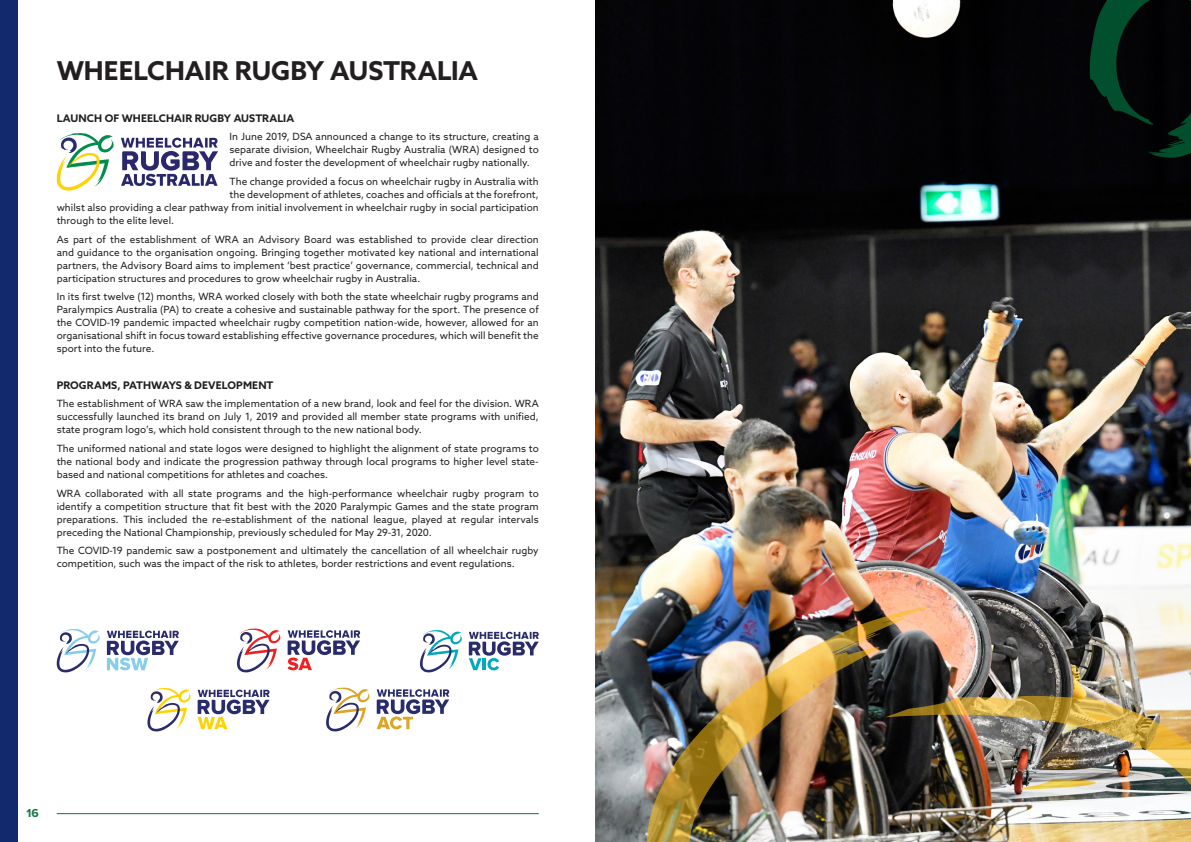
<style>
.page{position:relative;width:1191px;height:842px;background:#fff}
.page>*{position:absolute;margin:0;border:0;box-sizing:border-box;transform-origin:0 0}
.t1{font:700 26px "Azo Sans";letter-spacing:-.005em;color:#231f20}
.t2{font:700 12px "Proxima Nova";color:#167841}
.t3{font:700 10.5px "Azo Sans";letter-spacing:.005em;color:#231f20}
.t4{font:10px/13px "Azo Sans";letter-spacing:.005em;color:#231f20;text-align:justify}
</style>
<div class="page">
<hr style="left:57px;top:813px;width:482px;height:1px;background:#12733b">
<img style="left:595px;top:0;width:596px;height:842px">
<svg style="left:121px;top:138px;width:97px;height:48px"></svg>
<svg style="left:57px;top:133px;width:57px;height:58px"></svg>
<svg style="left:57px;top:629px;width:43px;height:43px"></svg>
<svg style="left:107px;top:631px;width:72px;height:39px"></svg>
<svg style="left:147px;top:688px;width:43px;height:43px"></svg>
<svg style="left:198px;top:690px;width:71px;height:39px"></svg>
<svg style="left:237px;top:628px;width:43px;height:44px"></svg>
<svg style="left:288px;top:630px;width:72px;height:40px"></svg>
<svg style="left:326px;top:687px;width:43px;height:44px"></svg>
<svg style="left:377px;top:689px;width:72px;height:40px"></svg>
<svg style="left:420px;top:630px;width:42px;height:42px"></svg>
<svg style="left:469px;top:632px;width:70px;height:38px"></svg>
<div style="left:0;top:0;width:17px;height:842px;background:#122a6d"></div>
<img style="left:646px;top:606px;width:545px;height:236px">
<svg style="left:1089px;top:0;width:102px;height:158px;background:#02150e"></svg>
<h1 class="t1" style="left:57px;top:53px;width:423px">WHEELCHAIR RUGBY AUSTRALIA</h1>
<p class="t3" style="left:57px;top:111px;width:239px">LAUNCH OF WHEELCHAIR RUGBY AUSTRALIA</p>
<p class="t4" style="left:229px;top:130px;width:311px">In June 2019, DSA announced a change to its structure, creating a separate division, Wheelchair Rugby Australia (WRA) designed to drive and foster the development of wheelchair rugby nationally.</p>
<p class="t4" style="left:229px;top:175px;width:311px">The change provided a focus on wheelchair rugby in Australia with</p>
<p class="t4" style="left:229px;top:188px;width:311px">the development of athletes, coaches and officials at the forefront,</p>
<p class="t4" style="left:57px;top:201px;width:483px">whilst also providing a clear pathway from initial involvement in wheelchair rugby in social participation</p>
<p class="t4" style="left:57px;top:214px;width:119px">through to the elite level.</p>
<p class="t4" style="left:57px;top:233px;width:483px">As part of the establishment of WRA an Advisory Board was established to provide clear direction and guidance to the organisation ongoing. Bringing together motivated key national and international partners, the Advisory Board aims to implement ‘best practice’ governance, commercial, technical and participation structures and procedures to grow wheelchair rugby in Australia.</p>
<p class="t4" style="left:57px;top:290px;width:483px">In its first twelve (12) months, WRA worked closely with both the state wheelchair rugby programs and Paralympics Australia (PA) to create a cohesive and sustainable pathway for the sport. The presence of the COVID-19 pandemic impacted wheelchair rugby competition nation-wide, however, allowed for an organisational shift in focus toward establishing effective governance procedures, which will benefit the sport into the future.</p>
<p class="t3" style="left:57px;top:378px;width:218px">PROGRAMS, PATHWAYS &amp; DEVELOPMENT</p>
<p class="t4" style="left:57px;top:397px;width:483px">The establishment of WRA saw the implementation of a new brand, look and feel for the division. WRA successfully launched its brand on July 1, 2019 and provided all member state programs with unified, state program logo’s, which hold consistent through to the new national body.</p>
<p class="t4" style="left:57px;top:442px;width:483px">The uniformed national and state logos were designed to highlight the alignment of state programs to the national body and indicate the progression pathway through local programs to higher level state&shy;based and national competitions for athletes and coaches.</p>
<p class="t4" style="left:57px;top:487px;width:483px">WRA collaborated with all state programs and the high-performance wheelchair rugby program to identify a competition structure that fit best with the 2020 Paralympic Games and the state program preparations. This included the re-establishment of the national league, played at regular intervals preceding the National Championship, previously scheduled for May 29-31, 2020.</p>
<p class="t4" style="left:57px;top:544px;width:483px">The COVID-19 pandemic saw a postponement and ultimately the cancellation of all wheelchair rugby competition, such was the impact of the risk to athletes, border restrictions and event regulations.</p>
<p class="t2" style="left:27px;top:804px;width:14px">16</p>
</div>
